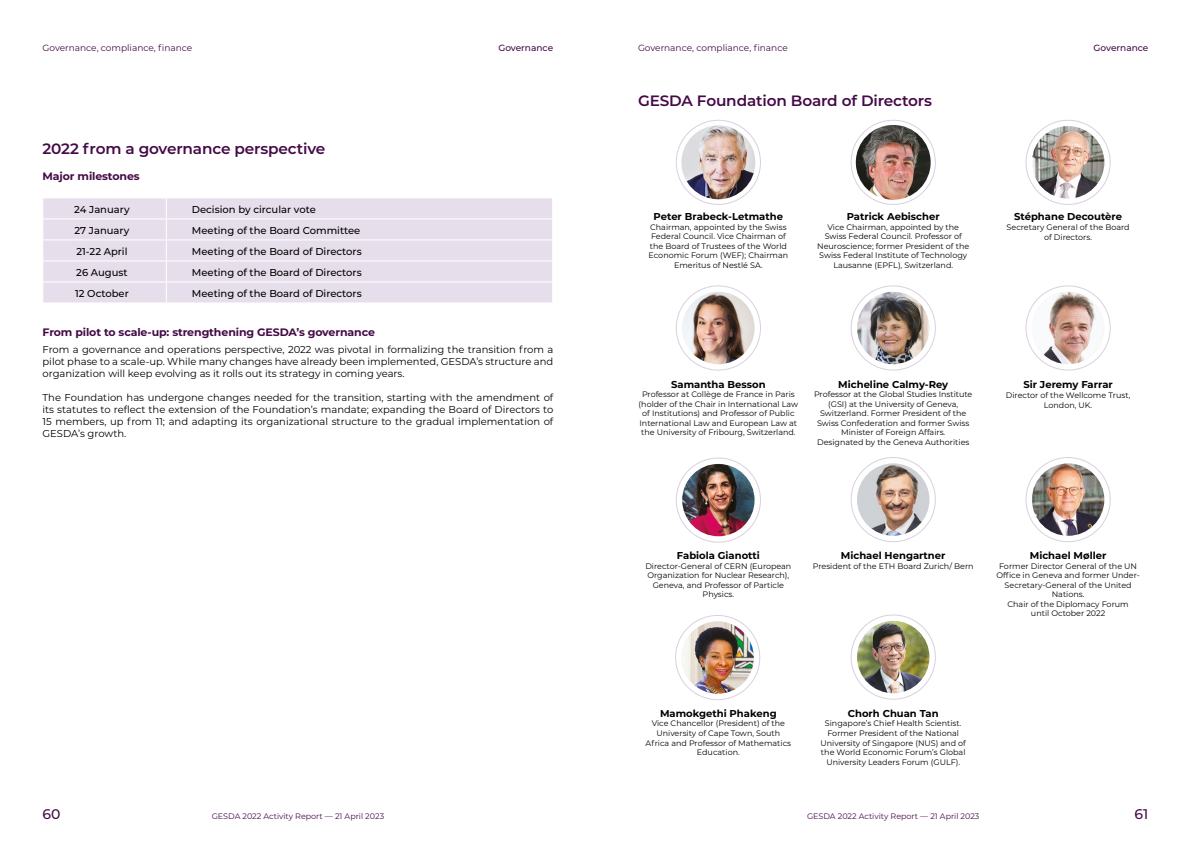
<style>
.page{position:relative;width:1191px;height:842px;background:#fff}
.page>*{position:absolute;margin:0;border:0;box-sizing:border-box;transform-origin:0 0}
.t1{font:600 15px "Montserrat";letter-spacing:-.01em;color:#440a47}
.t2{font:500 14px "Montserrat";color:#440a47}
.t3{font:700 10.8px "Montserrat";letter-spacing:-.01em;color:#440a47}
.t4{font:10px/12px "Montserrat";color:#000;text-align:justify}
.t5{font:500 10px "Montserrat";color:#000}
.t6{font:700 10px "Montserrat";color:#000}
.t7{font:9px "Montserrat";color:#440a47}
.t8{font:500 9px "Montserrat";color:#440a47}
.t9{font:8px/9.5px "Montserrat";color:#000;text-align:center}
.t10{font:8px "Montserrat";color:#440a47}
</style>
<div class="page">
<img style="left:857px;top:292px;width:72px;height:72px;border-radius:36px">
<img style="left:1032px;top:292px;width:72px;height:72px;border-radius:36px">
<img style="left:856px;top:125px;width:74px;height:75px;border-radius:37px">
<img style="left:682px;top:292px;width:72px;height:72px;border-radius:36px">
<img style="left:681px;top:125px;width:74px;height:74px;border-radius:37px">
<img style="left:1031px;top:126px;width:73px;height:73px;border-radius:36px">
<img style="left:857px;top:463px;width:72px;height:73px;border-radius:36px">
<img style="left:1032px;top:463px;width:72px;height:73px;border-radius:36px">
<img style="left:682px;top:464px;width:72px;height:72px;border-radius:36px">
<img style="left:681px;top:621px;width:73px;height:73px;border-radius:36px">
<img style="left:857px;top:621px;width:72px;height:72px;border-radius:36px">
<div style="left:44px;top:199px;width:508px;height:104px;background:#e6dfeb"></div>
<hr style="left:43px;top:219px;width:123px;height:1px;background:#fff">
<hr style="left:166px;top:219px;width:387px;height:1px;background:#fff">
<hr style="left:43px;top:240px;width:123px;height:1px;background:#fff">
<hr style="left:166px;top:240px;width:387px;height:1px;background:#fff">
<hr style="left:43px;top:261px;width:123px;height:1px;background:#fff">
<hr style="left:166px;top:261px;width:387px;height:1px;background:#fff">
<hr style="left:43px;top:282px;width:123px;height:1px;background:#fff">
<svg style="left:43px;top:198px;width:1px;height:105px"></svg>
<hr style="left:166px;top:282px;width:387px;height:1px;background:#fff">
<svg style="left:166px;top:199px;width:1px;height:104px"></svg>
<p class="t7" style="left:43px;top:42px;width:151px">Governance, compliance, finance</p>
<p class="t7" style="left:638px;top:42px;width:151px">Governance, compliance, finance</p>
<p class="t8" style="left:498px;top:42px;width:56px">Governance</p>
<p class="t8" style="left:1093px;top:42px;width:56px">Governance</p>
<h1 class="t1" style="left:43px;top:138px;width:284px">2022 from a governance perspective</h1>
<h3 class="t3" style="left:43px;top:168px;width:99px">Major milestones</h3>
<p class="t5" style="left:74px;top:203px;width:57px">24 January</p>
<p class="t5" style="left:192px;top:203px;width:125px">Decision by circular vote</p>
<p class="t5" style="left:75px;top:224px;width:56px">27 January</p>
<p class="t5" style="left:192px;top:224px;width:170px">Meeting of the Board Committee</p>
<p class="t5" style="left:76px;top:245px;width:53px">21-22 April</p>
<p class="t5" style="left:192px;top:245px;width:171px">Meeting of the Board of Directors</p>
<p class="t5" style="left:76px;top:266px;width:53px">26 August</p>
<p class="t5" style="left:192px;top:266px;width:171px">Meeting of the Board of Directors</p>
<p class="t5" style="left:75px;top:287px;width:55px">12 October</p>
<p class="t5" style="left:192px;top:287px;width:171px">Meeting of the Board of Directors</p>
<h3 class="t3" style="left:43px;top:324px;width:334px">From pilot to scale-up: strengthening GESDA’s governance</h3>
<p class="t4" style="left:43px;top:344px;width:512px">From a governance and operations perspective, 2022 was pivotal in formalizing the transition from a pilot phase to a scale-up. While many changes have already been implemented, GESDA’s structure and organization will keep evolving as it rolls out its strategy in coming years.</p>
<p class="t4" style="left:43px;top:392px;width:512px">The Foundation has undergone changes needed for the transition, starting with the amendment of its statutes to reflect the extension of the Foundation’s mandate; expanding the Board of Directors to 15 members, up from 11; and adapting its organizational structure to the gradual implementation of GESDA’s growth.</p>
<h1 class="t1" style="left:638px;top:90px;width:295px">GESDA Foundation Board of Directors</h1>
<p class="t6" style="left:653px;top:210px;width:131px">Peter Brabeck-Letmathe</p>
<p class="t9" style="left:648px;top:222px;width:141px">Chairman, appointed by the Swiss<br>Federal Council. Vice Chairman of the Board of Trustees of the World<br>Economic Forum (WEF); Chairman<br>Emeritus of Nestlé SA.</p>
<p class="t6" style="left:846px;top:210px;width:94px">Patrick Aebischer</p>
<p class="t9" style="left:817px;top:222px;width:154px">Vice Chairman, appointed by the Swiss Federal Council. Professor of Neuroscience; former President of the Swiss Federal Institute of Technology Lausanne (EPFL), Switzerland.</p>
<p class="t6" style="left:1014px;top:210px;width:109px">Stéphane Decoutère</p>
<p class="t9" style="left:1006px;top:222px;width:125px;line-height:10px">Secretary General of the Board of Directors.</p>
<p class="t6" style="left:671px;top:377px;width:96px">Samantha Besson</p>
<p class="t9" style="left:638px;top:389px;width:161px">Professor at Collège de France in Paris (holder of the Chair in International Law of Institutions) and Professor of Public International Law and European Law at the University of Fribourg, Switzerland.</p>
<p class="t6" style="left:838px;top:377px;width:111px">Micheline Calmy-Rey</p>
<p class="t9" style="left:814px;top:389px;width:160px">Professor at the Global Studies Institute (GSI) at the University of Geneva, Switzerland. Former President of the Swiss Confederation and former Swiss Minister of Foreign Affairs.<br>Designated by the Geneva Authorities</p>
<p class="t6" style="left:1023px;top:377px;width:91px">Sir Jeremy Farrar</p>
<p class="t9" style="left:1005px;top:389px;width:126px;line-height:10px">Director of the Wellcome Trust,<br>London, UK.</p>
<p class="t6" style="left:677px;top:548px;width:84px">Fabiola Gianotti</p>
<p class="t9" style="left:645px;top:561px;width:147px">Director-General of CERN (European<br>Organization for Nuclear Research),<br>Geneva, and Professor of Particle<br>Physics.</p>
<p class="t6" style="left:841px;top:548px;width:106px">Michael Hengartner</p>
<p class="t9" style="left:813px;top:561px;width:162px">President of the ETH Board Zurich/ Bern</p>
<p class="t6" style="left:1029px;top:548px;width:78px">Michael Møller</p>
<p class="t9" style="left:996px;top:561px;width:145px">Former Director General of the UN<br>Office in Geneva and former Under-<br>Secretary-General of the United<br>Nations.<br>Chair of the Diplomacy Forum<br>until October 2022</p>
<p class="t6" style="left:660px;top:706px;width:118px">Mamokgethi Phakeng</p>
<p class="t9" style="left:645px;top:718px;width:147px">Vice Chancellor (President) of the<br>University of Cape Town, South<br>Africa and Professor of Mathematics<br>Education.</p>
<p class="t6" style="left:847px;top:706px;width:92px">Chorh Chuan Tan</p>
<p class="t9" style="left:820px;top:718px;width:147px">Singapore’s Chief Health Scientist.<br>Former President of the National University of Singapore (NUS) and of the World Economic Forum’s Global University Leaders Forum (GULF).</p>
<h2 class="t2" style="left:43px;top:804px;width:19px">60</h2>
<p class="t10" style="left:212px;top:811px;width:174px">GESDA 2022 Activity Report — 21 April 2023</p>
<p class="t10" style="left:807px;top:811px;width:174px">GESDA 2022 Activity Report — 21 April 2023</p>
<h2 class="t2" style="left:1134px;top:804px;width:15px">61</h2>
</div>
